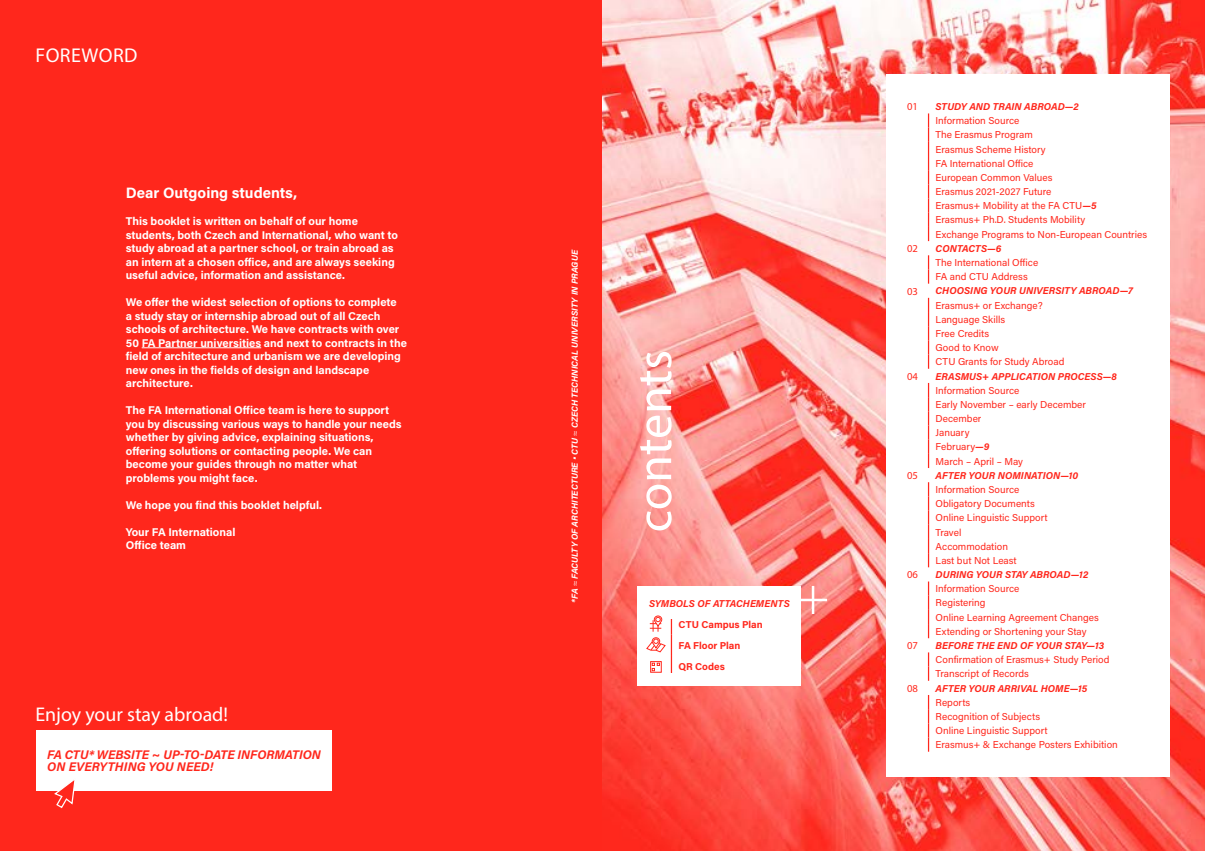
<style>
.page{position:relative;width:1205px;height:851px;background:#fff}
.page>*{position:absolute;margin:0;border:0;box-sizing:border-box;transform-origin:0 0}
.t1{font:50px "Myriad Pro";letter-spacing:-.005em;color:#fff}
.t2{font:20px "Myriad Pro";letter-spacing:.02em;color:#fff}
.t3{font:19.88px "Myriad Pro";color:#fff}
.t4{font:700 15px "Acumin Pro";color:#fff}
.t5{font:italic 700 12.5px/12.5px "Acumin Pro";letter-spacing:-.005em;color:#ff271c}
.t6{font:700 11.25px/13.5px "Acumin Pro";color:#fff}
.t7{font:10.62px "Myriad Pro";color:#ff271c}
.t8{font:10px/14.1px "Acumin Pro";color:#ff271c}
.t9{font:italic 700 10px "Acumin Pro";letter-spacing:.005em;color:#ff271c}
.t10{font:700 10px/21.2px "Acumin Pro";color:#ff271c}
.t11{font:italic 700 8.75px "Acumin Pro";color:#fff}
.s1{font-family:"Myriad Pro";font-weight:400;font-style:normal}
.s2{font-weight:700;font-style:italic}
</style>
<div class="page">
<div style="left:0;top:0;width:602px;height:850px;background:#ff271c"></div>
<img style="left:602px;top:0;width:603px;height:850px">
<div style="left:886px;top:74px;width:283px;height:702px;background:#fff"></div>
<hr style="left:812px;top:586px;width:2px;height:28px;background:#fff">
<hr style="left:799px;top:598px;width:28px;height:3px;background:#fff">
<div style="left:638px;top:586px;width:163px;height:99px;background:#fff"></div>
<svg style="left:646px;top:615px;width:26px;height:58px"></svg>
<div style="left:668px;top:610px;width:22px;height:9px;background:#fff"></div>
<hr style="left:142px;top:347px;width:119px;height:1px;background:#fff">
<div style="left:37px;top:730px;width:295px;height:60px;background:#fff"></div>
<svg style="left:54px;top:780px;width:23px;height:29px"></svg>
<svg style="left:928px;top:113px;width:1px;height:128px"></svg>
<svg style="left:928px;top:255px;width:1px;height:28px"></svg>
<svg style="left:928px;top:298px;width:1px;height:71px"></svg>
<svg style="left:928px;top:383px;width:1px;height:85px"></svg>
<svg style="left:928px;top:482px;width:1px;height:85px"></svg>
<svg style="left:928px;top:581px;width:1px;height:57px"></svg>
<svg style="left:928px;top:652px;width:1px;height:28px"></svg>
<svg style="left:928px;top:695px;width:1px;height:56px"></svg>
<h2 class="t2" style="left:36px;top:43px;width:103px">FOREWORD</h2>
<h3 class="t4" style="left:126px;top:182px;width:173px">Dear Outgoing students,</h3>
<p class="t6" style="left:126px;top:214px;width:274px">This booklet is written on behalf of our home students, both Czech and International, who want to study abroad at a partner school, or train abroad as an intern at a chosen office, and are always seeking useful advice, information and assistance.</p>
<p class="t6" style="left:126px;top:295px;width:283px">We offer the widest selection of options to complete<br>a study stay or internship abroad out of all Czech schools of architecture. We have contracts with over 50 FA Partner universities and next to contracts in the field of architecture and urbanism we are developing new ones in the fields of design and landscape architecture.</p>
<p class="t6" style="left:126px;top:403px;width:277px">The FA International Office team is here to support you by discussing various ways to handle your needs whether by giving advice, explaining situations, offering solutions or contacting people. We can become your guides through no matter what problems you might face.</p>
<p class="t6" style="left:126px;top:497px;width:198px">We hope you find this booklet helpful.</p>
<p class="t6" style="left:126px;top:524px;width:111px">Your FA International<br>Office team</p>
<h3 class="t3" style="left:35px;top:702px;width:194px">Enjoy your stay abroad!</h3>
<p class="t5" style="left:47px;top:747px;width:275px">FA CTU* WEBSITE ~ UP-TO-DATE INFORMATION<br>ON EVERYTHING YOU NEED!</p>
<p class="t11" style="left:568px;top:602px;width:354px;rotate:-90deg">*FA <span class="s1">≈</span> FACULTY OF ARCHITECTURE • CTU <span class="s1">≈</span> CZECH TECHNICAL UNIVERSITY IN PRAGUE</p>
<h1 class="t1" style="left:623px;top:532px;width:184px;rotate:-90deg">contents</h1>
<p class="t9" style="left:649px;top:596px;width:142px">SYMBOLS OF ATTACHEMENTS</p>
<p class="t10" style="left:678px;top:613px;width:86px">CTU Campus Plan<br>FA Floor Plan<br>QR Codes</p>
<p class="t7" style="left:907px;top:100px;width:12px">01</p>
<p class="t9" style="left:935px;top:99px;width:145px">STUDY AND TRAIN ABROAD—2</p>
<p class="t8" style="left:935px;top:113px;width:213px">Information Source<br>The Erasmus Program<br>Erasmus Scheme History<br>FA International Office<br>European Common Values<br>Erasmus 2021-2027 Future<br>Erasmus+ Mobility at the FA CTU<span class="s2">—5<br></span>Erasmus+ Ph.D. Students Mobility<br>Exchange Programs to Non-European Countries</p>
<p class="t7" style="left:907px;top:242px;width:12px">02</p>
<p class="t9" style="left:935px;top:241px;width:67px">CONTACTS—6</p>
<p class="t8" style="left:935px;top:255px;width:104px">The International Office<br>FA and CTU Address</p>
<p class="t7" style="left:907px;top:284px;width:12px">03</p>
<p class="t9" style="left:935px;top:284px;width:199px">CHOOSING YOUR UNIVERSITY ABROAD—7</p>
<p class="t8" style="left:935px;top:297px;width:130px">Erasmus+ or Exchange?<br>Language Skills<br>Free Credits<br>Good to Know<br>CTU Grants for Study Abroad</p>
<p class="t7" style="left:907px;top:369px;width:12px">04</p>
<p class="t9" style="left:935px;top:369px;width:183px">ERASMUS+ APPLICATION PROCESS—8</p>
<p class="t8" style="left:935px;top:382px;width:152px">Information Source<br>Early November – early December<br>December<br>January<br>February<span class="s2">—9<br></span>March – April – May</p>
<p class="t7" style="left:907px;top:469px;width:12px">05</p>
<p class="t9" style="left:935px;top:468px;width:144px">AFTER YOUR NOMINATION—10</p>
<p class="t8" style="left:935px;top:482px;width:113px">Information Source<br>Obligatory Documents<br>Online Linguistic Support<br>Travel<br>Accommodation<br>Last but Not Least</p>
<p class="t7" style="left:907px;top:568px;width:12px">06</p>
<p class="t9" style="left:935px;top:567px;width:154px">DURING YOUR STAY ABROAD—12</p>
<p class="t8" style="left:935px;top:581px;width:165px">Information Source<br>Registering<br>Online Learning Agreement Changes<br>Extending or Shortening your Stay</p>
<p class="t7" style="left:907px;top:639px;width:12px">07</p>
<p class="t9" style="left:935px;top:638px;width:170px">BEFORE THE END OF YOUR STAY—13</p>
<p class="t8" style="left:935px;top:652px;width:175px">Confirmation of Erasmus+ Study Period<br>Transcript of Records</p>
<p class="t7" style="left:907px;top:681px;width:12px">08</p>
<p class="t9" style="left:935px;top:680px;width:153px">AFTER YOUR ARRIVAL HOME—15</p>
<p class="t8" style="left:935px;top:694px;width:184px">Reports<br>Recognition of Subjects<br>Online Linguistic Support<br>Erasmus+ &amp; Exchange Posters Exhibition</p>
</div>
